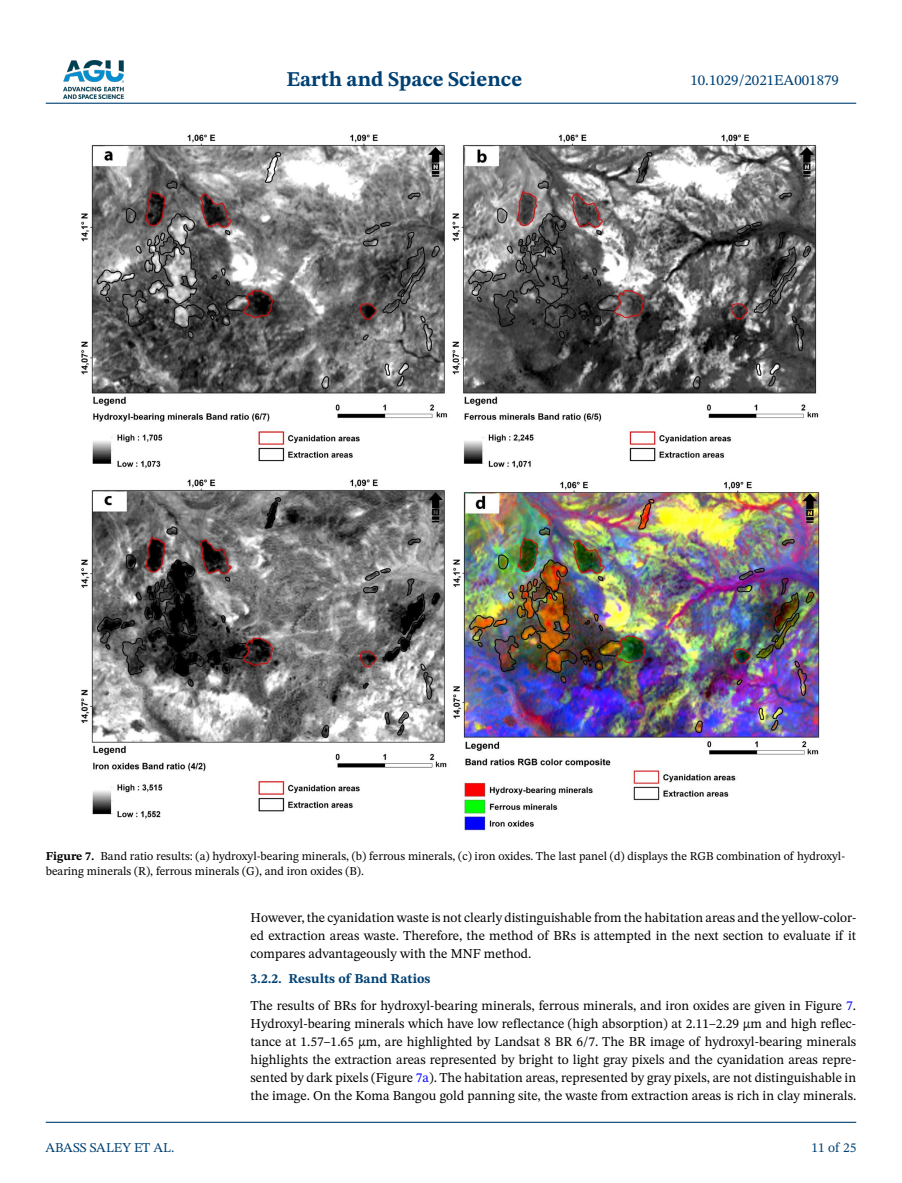
<style>
.page{position:relative;width:902px;height:1183px;background:#fff}
.page>*{position:absolute;margin:0;border:0;box-sizing:border-box;transform-origin:0 0}
.t1{font:700 21px "STIX Two Text";color:#004174}
.t2{font:15px "STIX Two Text";color:#004174}
.t3{font:13.5px/18px "STIX Two Text";color:#000;text-align:justify}
.t4{font:13.5px "STIX Two Text";color:#004174}
.t5{font:12px/15px "STIX Two Text";color:#000}
.s1{font-weight:700}
.s2{font-weight:700;color:#004174}
.s3{color:#00f}
</style>
<div class="page">
<img style="left:63px;top:60px;width:60px;height:39px">
<hr style="left:46px;top:103px;width:810px;height:1px;background:#004174">
<hr style="left:46px;top:1121px;width:810px;height:1px;background:#004174">
<img style="left:81px;top:134px;width:739px;height:697px">
<h1 class="t1" style="left:286px;top:64px;width:237px">Earth and Space Science</h1>
<p class="t2" style="left:690px;top:69px;width:150px">10.1029/2021EA001879</p>
<p class="t5" style="left:46px;top:848px;width:800px"><span class="s1">Figure 7.</span> Band ratio results: (a) hydroxyl-bearing minerals, (b) ferrous minerals, (c) iron oxides. The last panel (d) displays the RGB combination of hydroxyl&shy;bearing minerals (R), ferrous minerals (G), and iron oxides (B).</p>
<p class="t4" style="left:45px;top:1137px;width:130px">ABASS SALEY ET AL.</p>
<p class="t3" style="left:250px;top:907px;width:607px">However, the cyanidation waste is not clearly distinguishable from the habitation areas and the yellow-color&shy;ed extraction areas waste. Therefore, the method of BRs is attempted in the next section to evaluate if it compares advantageously with the MNF method.</p>
<p class="t3" style="left:250px;top:964px;width:607px;line-height:27px"><span class="s2">3.2.2. Results of Band Ratios<br></span>The results of BRs for hydroxyl-bearing minerals, ferrous minerals, and iron oxides are given in Figure <span class="s3">7</span>.</p>
<p class="t3" style="left:250px;top:1014px;width:607px">Hydroxyl-bearing minerals which have low reflectance (high absorption) at 2.11–2.29 μm and high reflec&shy;tance at 1.57–1.65 μm, are highlighted by Landsat 8 BR 6/7. The BR image of hydroxyl-bearing minerals highlights the extraction areas represented by bright to light gray pixels and the cyanidation areas repre&shy;sented by dark pixels (Figure <span class="s3">7a</span>). The habitation areas, represented by gray pixels, are not distinguishable in the image. On the Koma Bangou gold panning site, the waste from extraction areas is rich in clay minerals.</p>
<p class="t4" style="left:811px;top:1137px;width:46px">11 of 25</p>
</div>
